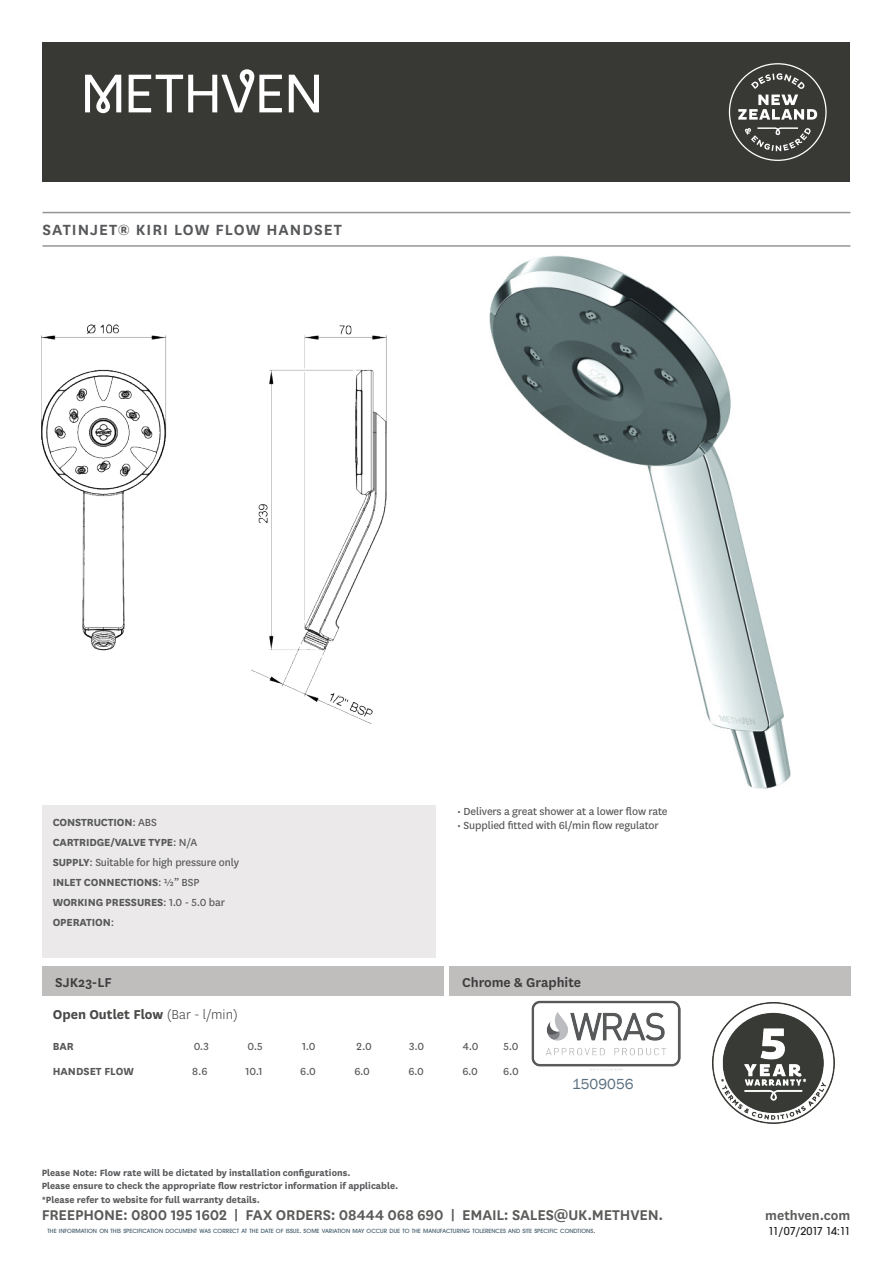
<style>
.page{position:relative;width:893px;height:1263px;background:#fff}
.page>*{position:absolute;margin:0;border:0;box-sizing:border-box;transform-origin:0 0}
.Product_Description{font:600 17.25px "National";letter-spacing:.06em;color:#57585a}
.Footer_-_Main_type{font:600 16.5px "National";letter-spacing:-.01em;color:#5b5c59}
.Product_Code___Price{font:700 15px "National";color:#494a47}
.Product_Code___Price-2{font:600 15px "National";color:#3e3e3f}
.Footer_-_Main_type-2{font:600 15px "National";color:#5b5c59}
.t1{font:15px "Franklin Gothic";color:#596e7e}
.Product_Bullets{font:12px "National";letter-spacing:-.01em;color:#57585a}
.Product_Specs___Info{font:700 12px "National";letter-spacing:-.01em;color:#57585a}
.Product_Specs___Info-2{font:12px "National";letter-spacing:-.01em;color:#57585a}
.t2{font:500 12px "Avant Gard EF";letter-spacing:-.06em;color:#231f20}
.t3{font:700 10.5px "National";color:#57585a}
.t4{font:500 6.3px "Avant Gard EF";color:#405968}
.s1{font-weight:400}
.s2{font-weight:700}
.s3{font-weight:300;color:#3e3e3f}
.s4{font-size:9px}
</style>
<div class="page">
<hr style="left:43px;top:212px;width:807px;height:1px;background:#939598">
<hr style="left:43px;top:245px;width:807px;height:2px;background:#939598">
<div style="left:43px;top:43px;width:807px;height:139px;background:#383935"></div>
<svg style="left:729px;top:63px;width:98px;height:98px"></svg>
<svg style="left:85px;top:75px;width:36px;height:38px"></svg>
<svg style="left:129px;top:69px;width:153px;height:43px"></svg>
<svg style="left:289px;top:75px;width:30px;height:37px"></svg>
<div style="left:43px;top:806px;width:393px;height:152px;background:#ebe9e9"></div>
<img style="left:42px;top:325px;width:345px;height:398px">
<div style="left:43px;top:966px;width:401px;height:30px;background:#c0bebd"></div>
<div style="left:449px;top:966px;width:401px;height:30px;background:#c0bebd"></div>
<img style="left:532px;top:1000px;width:148px;height:70px">
<img style="left:713px;top:1002px;width:121px;height:122px">
<img style="left:490px;top:255px;width:301px;height:534px">
<p class="Product_Description" style="left:43px;top:217px;width:301px">SATINJET® KIRI LOW FLOW HANDSET</p>
<p class="Product_Bullets" style="left:457px;top:803px;width:212px">• Delivers a great shower at a lower flow rate</p>
<p class="Product_Specs___Info" style="left:53px;top:814px;width:106px">CONSTRUCTION<span class="s1">: ABS</span></p>
<p class="Product_Bullets" style="left:457px;top:817px;width:203px">• Supplied fitted with 6l/min flow regulator</p>
<p class="Product_Specs___Info" style="left:53px;top:834px;width:146px">CARTRIDGE/VALVE TYPE<span class="s1">: N/A</span></p>
<p class="Product_Specs___Info-2" style="left:53px;top:854px;width:188px"><span class="s2">SUPPLY</span>: Suitable for high pressure only</p>
<p class="Product_Specs___Info" style="left:53px;top:874px;width:148px">INLET CONNECTIONS<span class="s1">: ½” BSP</span></p>
<p class="Product_Specs___Info" style="left:53px;top:894px;width:174px">WORKING PRESSURES<span class="s1">: 1.0 - 5.0 bar</span></p>
<p class="Product_Specs___Info" style="left:53px;top:914px;width:63px">OPERATION<span class="s1">:</span></p>
<p class="Product_Code___Price-2" style="left:55px;top:972px;width:58px">SJK23-LF</p>
<p class="Product_Code___Price-2" style="left:462px;top:972px;width:121px">Chrome &amp; Graphite</p>
<p class="Product_Code___Price" style="left:53px;top:1004px;width:187px">Open Outlet Flow <span class="s3">(Bar - l/min)</span></p>
<p class="Product_Specs___Info" style="left:53px;top:1037px;width:23px">BAR</p>
<p class="Product_Bullets" style="left:194px;top:1038px;width:17px">0.3</p>
<p class="Product_Bullets" style="left:247px;top:1038px;width:17px">0.5</p>
<p class="Product_Bullets" style="left:302px;top:1038px;width:15px">1.0</p>
<p class="Product_Bullets" style="left:356px;top:1038px;width:17px">2.0</p>
<p class="Product_Bullets" style="left:409px;top:1038px;width:17px">3.0</p>
<p class="Product_Bullets" style="left:463px;top:1038px;width:17px">4.0</p>
<p class="Product_Bullets" style="left:503px;top:1038px;width:17px">5.0</p>
<p class="Product_Specs___Info" style="left:53px;top:1063px;width:83px">HANDSET FLOW</p>
<p class="Product_Bullets" style="left:192px;top:1063px;width:17px">8.6</p>
<p class="Product_Bullets" style="left:245px;top:1063px;width:19px">10.1</p>
<p class="Product_Bullets" style="left:300px;top:1063px;width:17px">6.0</p>
<p class="Product_Bullets" style="left:354px;top:1063px;width:17px">6.0</p>
<p class="Product_Bullets" style="left:408px;top:1063px;width:17px">6.0</p>
<p class="Product_Bullets" style="left:462px;top:1063px;width:17px">6.0</p>
<p class="Product_Bullets" style="left:503px;top:1063px;width:17px">6.0</p>
<p class="t3" style="left:42px;top:1166px;width:310px">Please Note: Flow rate will be dictated by installation configurations.</p>
<p class="t3" style="left:42px;top:1178px;width:358px">Please ensure to check the appropriate flow restrictor information if applicable.</p>
<p class="t3" style="left:42px;top:1192px;width:220px">*Please refer to website for full warranty details.</p>
<p class="t1" style="left:572px;top:1074px;width:63px">1509056</p>
<p class="Footer_-_Main_type" style="left:42px;top:1204px;width:623px">FREEPHONE: 0800 195 1602 | FAX ORDERS: 08444 068 690 | EMAIL: SALES@UK.METHVEN.</p>
<p class="Footer_-_Main_type-2" style="left:765px;top:1205px;width:87px">methven.com</p>
<p class="t4" style="left:48px;top:1227px;width:549px">THE INFORMATION ON THIS SPECIFICATION DOCUMENT WAS CORRECT AT THE DATE OF ISSUE<span class="s4">.</span> SOME VARIATION MAY OCCUR DUE TO THE MANUFACTURING TOLERENCES AND SITE SPECIFIC CONDTIONS<span class="s4">.</span></p>
<p class="t2" style="left:768px;top:1224px;width:84px">11/07/2017 14:11</p>
</div>
